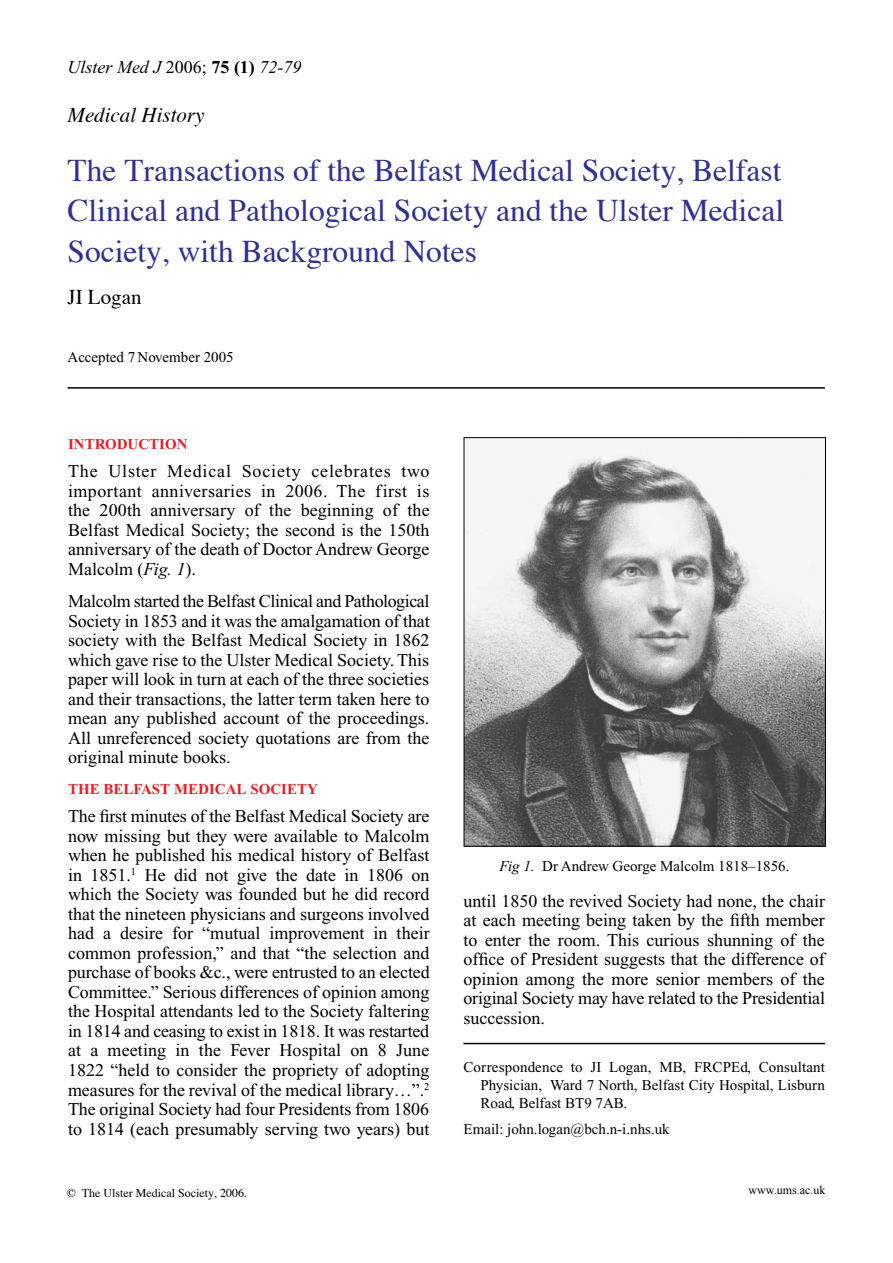
<style>
.page{position:relative;width:893px;height:1263px;background:#fff}
.page>*{position:absolute;margin:0;border:0;box-sizing:border-box;transform-origin:0 0}
.t1{font:31.5px/40.5px "Times";color:#2e3192;text-align:justify}
.t2{font:italic 21px "Times";color:#000}
.t3{font:21px "Times";color:#000}
.t4{font:18px/19.5px "Times New Roman";color:#000;text-align:justify}
.t5{font:italic 18px "Times New Roman";color:#000}
.t6{font:18px "Times";color:#000}
.t7{font:15px/18px "Times New Roman";color:#000;text-align:justify}
.t8{font:700 15px "Times New Roman";color:#ed1c24}
.t9{font:12px "Times";color:#000}
.t10{font:12px "Times New Roman";color:#000}
.s1{font-style:normal}
.s2{font-weight:700;font-style:normal}
.s3{font-style:italic}
</style>
<div class="page">
<hr style="left:68px;top:387px;width:757px;height:2px;background:#000">
<hr style="left:463px;top:1043px;width:362px;height:1px;background:#000">
<img style="left:466px;top:439px;width:358px;height:406px">
<div style="left:464px;top:437px;width:362px;height:410px;border:1px solid #000"></div>
<p class="t5" style="left:68px;top:57px;width:235px">Ulster Med J <span class="s1">2006;</span> <span class="s2">75 (1)</span> 72-79</p>
<p class="t6" style="left:67px;top:56px;width:19px">72</p>
<p class="t2" style="left:68px;top:103px;width:139px">Medical History</p>
<h1 class="t1" style="left:68px;top:149px;width:718px">The Transactions of the Belfast Medical Society, Belfast Clinical and Pathological Society and the Ulster Medical Society, with Background Notes</h1>
<p class="t3" style="left:68px;top:284px;width:76px">JI Logan</p>
<p class="t7" style="left:68px;top:348px;width:168px">Accepted 7 November 2005</p>
<p class="t8" style="left:68px;top:436px;width:121px">INTRODUCTION</p>
<p class="t4" style="left:68px;top:462px;width:363px">The Ulster Medical Society celebrates two important anniversaries in 2006. The first is the 200th anniversary of the beginning of the Belfast Medical Society; the second is the 150th anniversary of the death of Doctor Andrew George Malcolm (<span class="s3">Fig. 1</span>).</p>
<p class="t4" style="left:68px;top:591px;width:363px">Malcolm started the Belfast Clinical and Pathological Society in 1853 and it was the amalgamation of that society with the Belfast Medical Society in 1862 which gave rise to the Ulster Medical Society. This paper will look in turn at each of the three societies and their transactions, the latter term taken here to mean any published account of the proceedings.<br>All unreferenced society quotations are from the original minute books.</p>
<p class="t8" style="left:68px;top:781px;width:251px">THE BELFAST MEDICAL SOCIETY</p>
<p class="t4" style="left:68px;top:807px;width:363px">The first minutes of the Belfast Medical Society are now missing but they were available to Malcolm when he published his medical history of Belfast in 1851.<sup>1</sup> He did not give the date in 1806 on which the Society was founded but he did record that the nineteen physicians and surgeons involved had a desire for “mutual improvement in their common profession,” and that “the selection and purchase of books &amp;c., were entrusted to an elected Committee.” Serious differences of opinion among the Hospital attendants led to the Society faltering in 1814 and ceasing to exist in 1818. It was restarted at a meeting in the Fever Hospital on 8 June 1822 “held to consider the propriety of adopting measures for the revival of the medical library…”.<sup>2<br></sup>The original Society had four Presidents from 1806 to 1814 (each presumably serving two years) but</p>
<p class="t9" style="left:67px;top:1185px;width:182px">© The Ulster Medical Society, 2006.</p>
<p class="t7" style="left:499px;top:857px;width:291px"><span class="s3">Fig 1.</span> Dr Andrew George Malcolm 1818–1856.</p>
<p class="t4" style="left:463px;top:891px;width:363px">until 1850 the revived Society had none, the chair at each meeting being taken by the fifth member to enter the room. This curious shunning of the office of President suggests that the difference of opinion among the more senior members of the original Society may have related to the Presidential succession.</p>
<p class="t7" style="left:480px;top:1058px;width:346px;text-indent:-17px">Correspondence to JI Logan, MB, FRCPEd, Consultant Physician, Ward 7 North, Belfast City Hospital, Lisburn Road, Belfast BT9 7AB.</p>
<p class="t7" style="left:463px;top:1120px;width:208px">Email: john.logan@bch.n-i.nhs.uk</p>
<p class="t10" style="left:749px;top:1183px;width:78px">www.ums.ac.uk</p>
</div>
